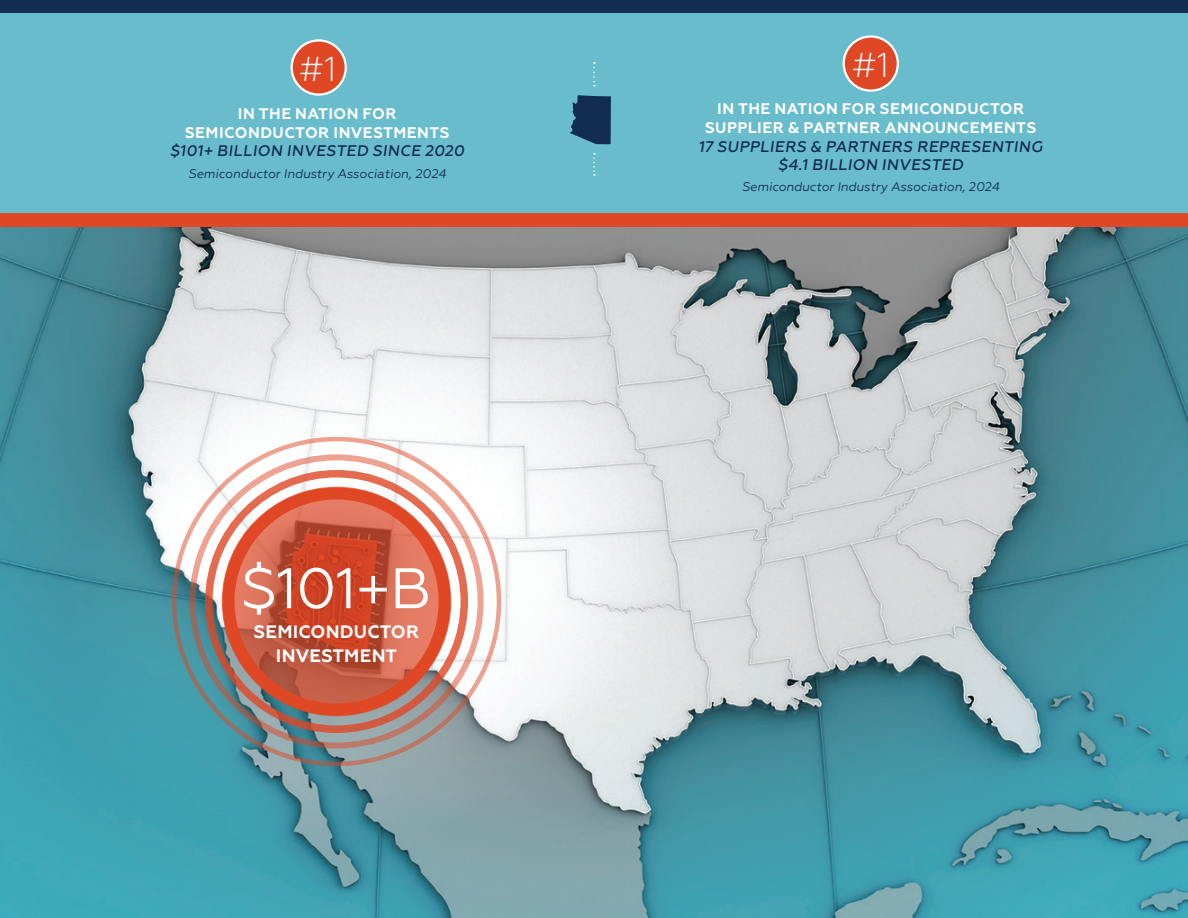
<style>
.page{position:relative;width:1188px;height:918px;background:#fff}
.page>*{position:absolute;margin:0;border:0;box-sizing:border-box;transform-origin:0 0}
.Body_Copy{font:57px "Geometria";color:#fff}
.t1{font:300 34.5px "Geometria";color:#fff}
.Body_Copy-2{font:700 18px/24px "Geometria";letter-spacing:.01em;color:#fff;text-align:center}
.t2{font:700 15.3px/18.8px "Geometria";letter-spacing:.025em;color:#fff;text-align:center}
.t3{font:italic 12.6px "Geometria";color:#132c52}
.s1{font-weight:500;color:#132c52}
</style>
<div class="page">
<img style="left:0;top:227px;width:1188px;height:691px">
<div style="left:205px;top:470px;width:263px;height:263px;border:8px solid #df4725;border-radius:50%"></div>
<svg style="left:229px;top:493px;width:216px;height:217px;background:#cd593f"></svg>
<div style="left:222px;top:487px;width:229px;height:229px;border:14px solid #df4725;border-radius:50%"></div>
<div style="left:0;top:0;width:1188px;height:14px;background:#132c52"></div>
<div style="left:0;top:13px;width:1188px;height:201px;background:#68bccb"></div>
<svg style="left:593px;top:62px;width:2px;height:25px"></svg>
<svg style="left:570px;top:95px;width:41px;height:50px"></svg>
<svg style="left:593px;top:153px;width:2px;height:23px"></svg>
<div style="left:0;top:214px;width:1188px;height:13px;background:#df4725"></div>
<div style="left:292px;top:40px;width:54px;height:55px;background:#df4725;border-radius:50%"></div>
<div style="left:291px;top:39px;width:56px;height:57px;border:2px solid #fff;border-radius:50%"></div>
<div style="left:844px;top:37px;width:54px;height:54px;background:#df4725;border-radius:50%"></div>
<div style="left:843px;top:35px;width:56px;height:57px;border:2px solid #fff;border-radius:50%"></div>
<p class="t1" style="left:299px;top:49px;width:39px">#1</p>
<p class="t2" style="left:170px;top:104px;width:298px">IN THE NATION FOR<br>SEMICONDUCTOR INVESTMENTS <span class="s1">$101+ BILLION INVESTED SINCE 2020</span></p>
<p class="t3" style="left:189px;top:166px;width:259px">Semiconductor Industry Association, 2024</p>
<p class="Body_Copy" style="left:241px;top:555px;width:191px">$101+B</p>
<p class="Body_Copy-2" style="left:254px;top:619px;width:167px">SEMICONDUCTOR<br>INVESTMENT</p>
<p class="t1" style="left:852px;top:45px;width:39px">#1</p>
<p class="t2" style="left:699px;top:100px;width:348px">IN THE NATION FOR SEMICONDUCTOR<br>SUPPLIER &amp; PARTNER ANNOUNCEMENTS<br><span class="s1">17 SUPPLIERS &amp; PARTNERS REPRESENTING $4.1 BILLION INVESTED</span></p>
<p class="t3" style="left:742px;top:180px;width:259px">Semiconductor Industry Association, 2024</p>
</div>
